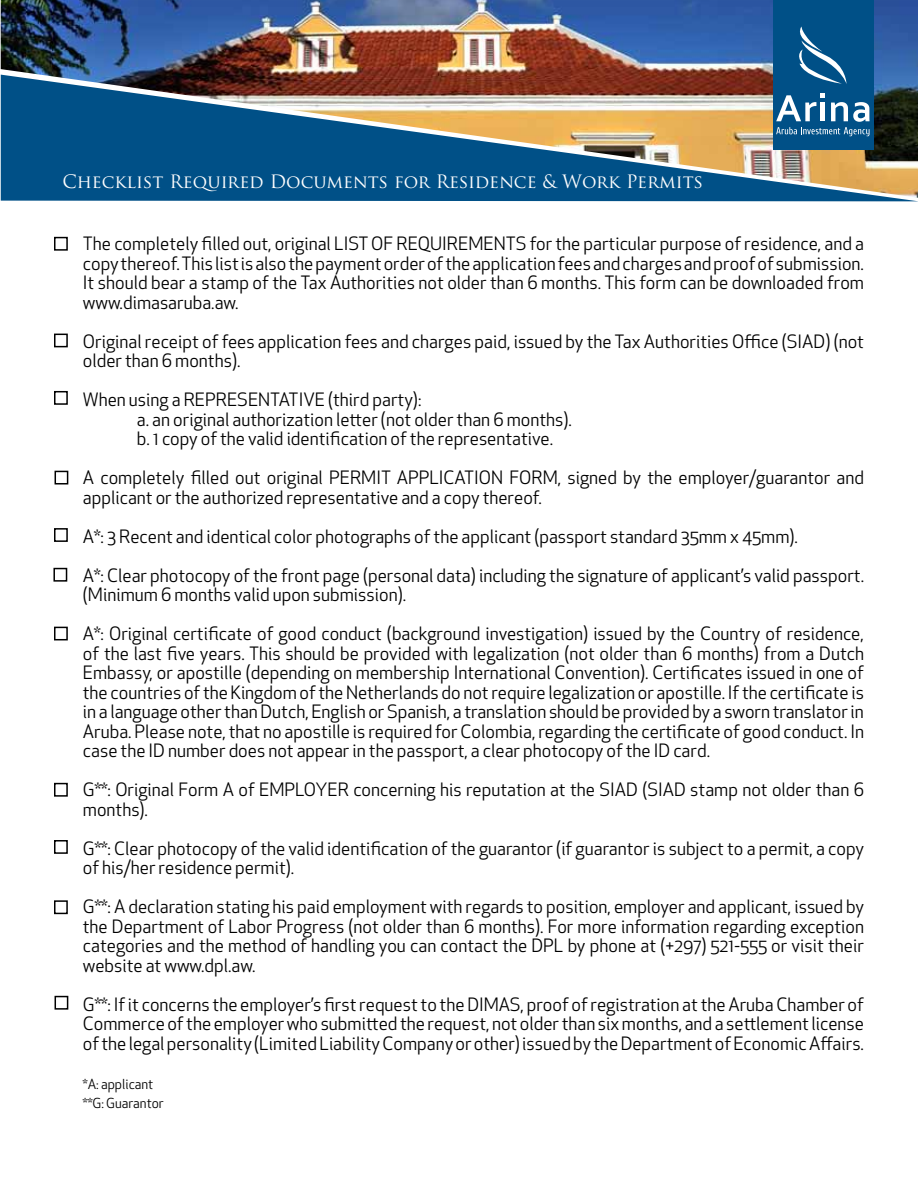
<style>
.page{position:relative;width:918px;height:1188px;background:#fff}
.page>*{position:absolute;margin:0;border:0;box-sizing:border-box;transform-origin:0 0}
.t1{font:18px/19.5px "Apex New";color:#000}
.t2{font:18px "Trajan Pro";color:#fff}
.t3{font:13.5px/19.5px "Apex New";color:#000}
</style>
<div class="page">
<img style="left:1px;top:0;width:917px;height:75px">
<img style="left:1px;top:75px;width:917px;height:126px">
<div style="left:773px;top:0;width:101px;height:150px;background:#005087"></div>
<svg style="left:776px;top:93px;width:94px;height:43px"></svg>
<svg style="left:799px;top:26px;width:48px;height:58px"></svg>
<div style="left:54px;top:237px;width:14px;height:14px;border:2px solid #000"></div>
<div style="left:54px;top:840px;width:14px;height:14px;border:2px solid #000"></div>
<div style="left:54px;top:783px;width:14px;height:14px;border:2px solid #000"></div>
<div style="left:54px;top:627px;width:14px;height:13px;border:2px solid #000"></div>
<div style="left:53px;top:568px;width:14px;height:14px;border:2px solid #000"></div>
<div style="left:54px;top:528px;width:14px;height:14px;border:2px solid #000"></div>
<div style="left:55px;top:471px;width:13px;height:14px;border:2px solid #000"></div>
<div style="left:55px;top:996px;width:13px;height:14px;border:2px solid #000"></div>
<div style="left:54px;top:900px;width:14px;height:14px;border:2px solid #000"></div>
<div style="left:54px;top:391px;width:14px;height:14px;border:2px solid #000"></div>
<div style="left:54px;top:334px;width:14px;height:13px;border:2px solid #000"></div>
<p class="t2" style="left:63px;top:170px;width:642px">Checklist Required Documents for Residence &amp; Work Permits</p>
<p class="t1" style="left:83px;top:234px;width:783px;text-align:justify">The completely filled out, original LIST OF REQUIREMENTS for the particular purpose of residence, and a copy thereof. This list is also the payment order of the application fees and charges and proof of submission.<br>It should bear a stamp of the Tax Authorities not older than 6 months. This form can be downloaded from www.dimasaruba.aw.</p>
<p class="t1" style="left:83px;top:332px;width:783px">Original receipt of fees application fees and charges paid, issued by the Tax Authorities Office (SIAD) (not older than 6 months).</p>
<p class="t1" style="left:137px;top:390px;width:437px;text-indent:-54px">When using a REPRESENTATIVE (third party):<br>a. an original authorization letter (not older than 6 months). b. 1 copy of the valid identification of the representative.</p>
<p class="t1" style="left:83px;top:468px;width:783px">A completely filled out original PERMIT APPLICATION FORM, signed by the employer/guarantor and applicant or the authorized representative and a copy thereof.</p>
<p class="t1" style="left:83px;top:517px;width:783px;line-height:39px">A*: 3 Recent and identical color photographs of the applicant (passport standard 35mm x 45mm).<br>A*: Clear photocopy of the front page (personal data) including the signature of applicant’s valid passport.</p>
<p class="t1" style="left:83px;top:575px;width:782px;line-height:39px">(Minimum 6 months valid upon submission).<br>A*: Original certificate of good conduct (background investigation) issued by the Country of residence,</p>
<p class="t1" style="left:83px;top:644px;width:783px;text-align:justify">of the last five years. This should be provided with legalization (not older than 6 months) from a Dutch Embassy, or apostille (depending on membership International Convention). Certificates issued in one of the countries of the Kingdom of the Netherlands do not require legalization or apostille. If the certificate is in a language other than Dutch, English or Spanish, a translation should be provided by a sworn translator in Aruba. Please note, that no apostille is required for Colombia, regarding the certificate of good conduct. In case the ID number does not appear in the passport, a clear photocopy of the ID card.</p>
<p class="t1" style="left:83px;top:780px;width:783px">G**: Original Form A of EMPLOYER concerning his reputation at the SIAD (SIAD stamp not older than 6 months).</p>
<p class="t1" style="left:83px;top:839px;width:783px">G**: Clear photocopy of the valid identification of the guarantor (if guarantor is subject to a permit, a copy of his/her residence permit).</p>
<p class="t1" style="left:83px;top:897px;width:783px;text-align:justify">G**: A declaration stating his paid employment with regards to position, employer and applicant, issued by the Department of Labor Progress (not older than 6 months). For more information regarding exception categories and the method of handling you can contact the DPL by phone at (+297) 521-555 or visit their website at www.dpl.aw.</p>
<p class="t1" style="left:83px;top:995px;width:783px;text-align:justify">G**: If it concerns the employer’s first request to the DIMAS, proof of registration at the Aruba Chamber of Commerce of the employer who submitted the request, not older than six months, and a settlement license of the legal personality (Limited Liability Company or other) issued by the Department of Economic Affairs.</p>
<p class="t3" style="left:83px;top:1074px;width:82px">*A: applicant **G: Guarantor</p>
</div>
